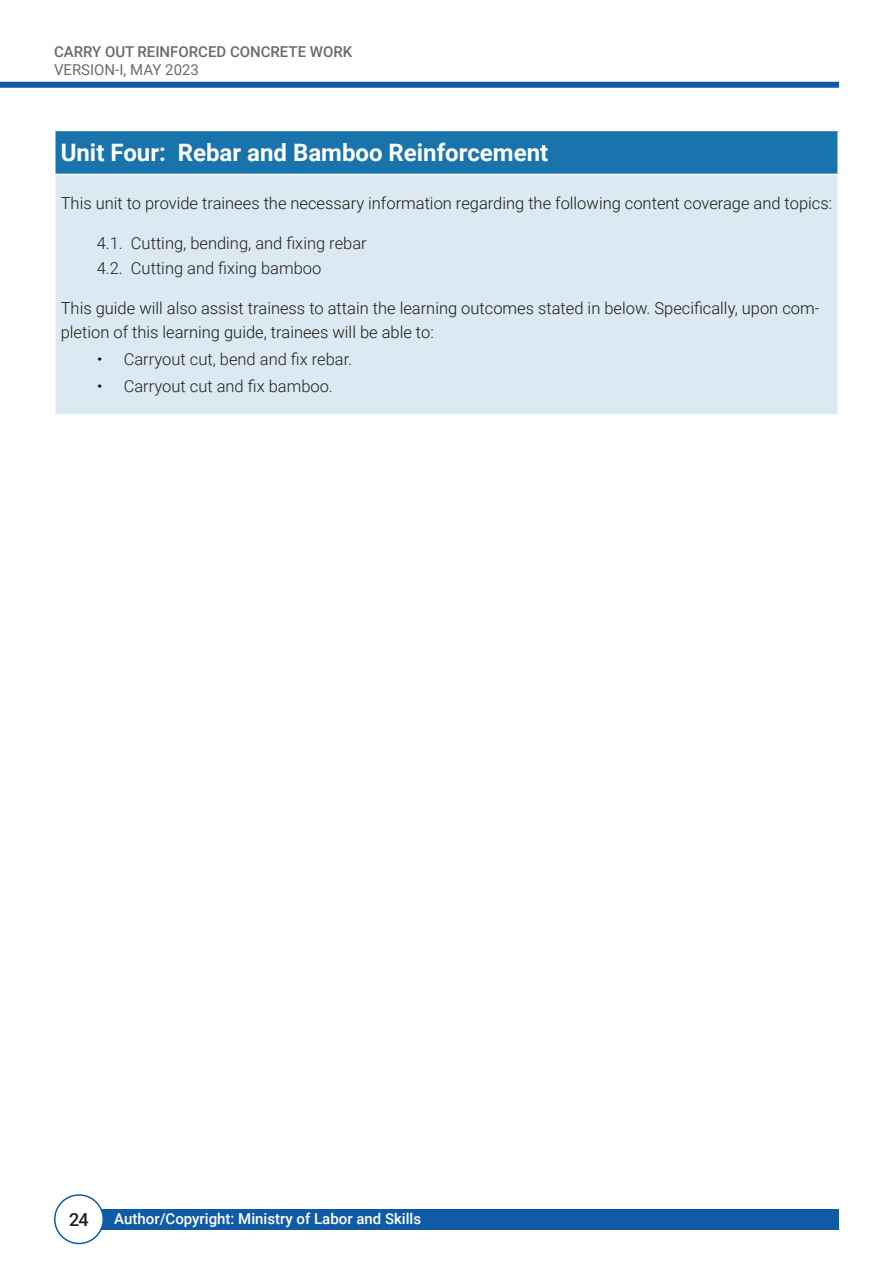
<style>
.page{position:relative;width:893px;height:1263px;background:#fff}
.page>*{position:absolute;margin:0;border:0;box-sizing:border-box;transform-origin:0 0}
.t1{font:700 24px "Roboto";color:#fff}
.t2{font:500 18px "Roboto";color:#231f20}
.t3{font:300 16.5px/24.8px "Roboto";color:#1d1b11}
.List_Paragraph{font:300 16.5px "Roboto";color:#231f20}
.t4{font:500 15px "Roboto";color:#fff}
.t5{font:500 15px "Roboto";color:#6b6b6e}
.t6{font:15px "Roboto";color:#6b6b6e}
</style>
<div class="page">
<div style="left:95px;top:1209px;width:744px;height:21px;background:#115ba6"></div>
<div style="left:55px;top:1195px;width:48px;height:48px;background:#fff;border-radius:50%"></div>
<div style="left:54px;top:1194px;width:50px;height:50px;border:2px solid #115ba6;border-radius:50%"></div>
<div style="left:0;top:82px;width:839px;height:6px;background:#115ba6"></div>
<div style="left:55px;top:130px;width:783px;height:44px;background:#1973ad"></div>
<div style="left:55px;top:174px;width:783px;height:241px;background:#dae9f2"></div>
<hr style="left:54px;top:130px;width:785px;height:1px;background:#fff">
<hr style="left:54px;top:131px;width:2px;height:43px;background:#fff">
<hr style="left:837px;top:131px;width:2px;height:43px;background:#fff">
<hr style="left:54px;top:174px;width:785px;height:1px;background:#fff">
<hr style="left:54px;top:175px;width:2px;height:239px;background:#fff">
<hr style="left:837px;top:175px;width:2px;height:239px;background:#fff">
<hr style="left:54px;top:414px;width:785px;height:2px;background:#fff">
<p class="t5" style="left:54px;top:41px;width:300px">CARRY OUT REINFORCED CONCRETE WORK</p>
<p class="t6" style="left:54px;top:59px;width:146px">VERSION-I, MAY 2023</p>
<p class="t1" style="left:61px;top:136px;width:489px">Unit Four: Rebar and Bamboo Reinforcement</p>
<p class="t3" style="left:61px;top:190px;width:773px">This unit to provide trainees the necessary information regarding the following content coverage and topics:</p>
<p class="List_Paragraph" style="left:97px;top:232px;width:271px">4.1. Cutting, bending, and fixing rebar</p>
<p class="List_Paragraph" style="left:97px;top:256px;width:226px">4.2. Cutting and fixing bamboo</p>
<p class="t3" style="left:61px;top:295px;width:760px">This guide will also assist trainess to attain the learning outcomes stated in below. Specifically, upon com&shy;pletion of this learning guide, trainees will be able to:</p>
<p class="List_Paragraph" style="left:124px;top:348px;width:230px">Carryout cut, bend and fix rebar.</p>
<p class="List_Paragraph" style="left:124px;top:375px;width:211px">Carryout cut and fix bamboo.</p>
<p class="t2" style="left:69px;top:1207px;width:21px">24</p>
<p class="t4" style="left:114px;top:1208px;width:308px">Author/Copyright: Ministry of Labor and Skills</p>
</div>
